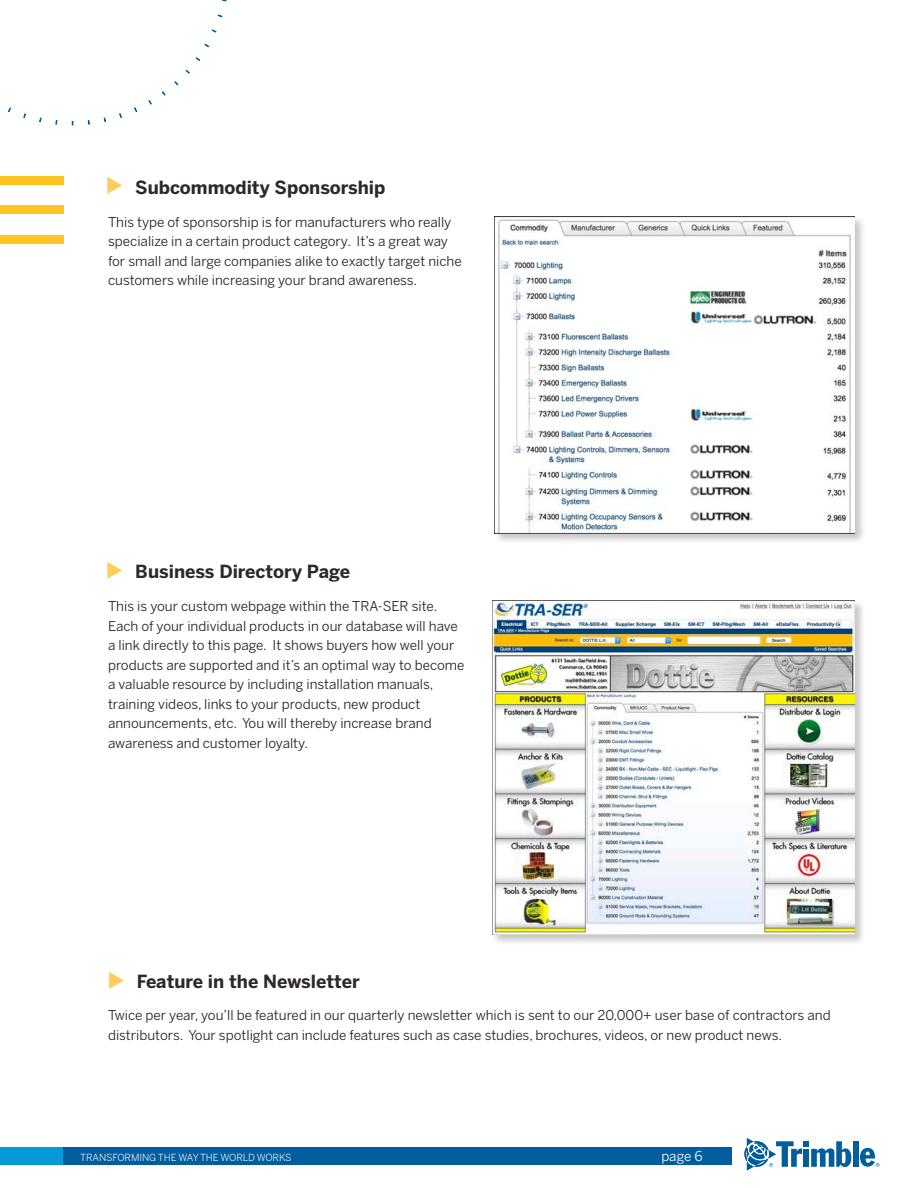
<style>
.page{position:relative;width:918px;height:1188px;background:#fff}
.page>*{position:absolute;margin:0;border:0;box-sizing:border-box;transform-origin:0 0}
.Lead_Bullet_Subhead{font:700 18px "Benton Sans";color:#2e2926}
.media_kit_main_text{font:13.5px/19.5px "Benton Sans";color:#231f20}
.t1{font:13.5px "Benton Sans";color:#fff}
.t2{font:9.75px "Benton Sans";letter-spacing:-.01em;color:#fff}
</style>
<div class="page">
<div style="left:0;top:176px;width:64px;height:9px;background:#fec422"></div>
<div style="left:0;top:206px;width:64px;height:8px;background:#fec422"></div>
<div style="left:0;top:235px;width:64px;height:8px;background:#fec422"></div>
<div style="left:853px;top:1141px;width:5px;height:26px;background:#005e9e"></div>
<svg style="left:744px;top:1138px;width:107px;height:32px"></svg>
<svg style="left:860px;top:1148px;width:19px;height:19px"></svg>
<div style="left:0;top:1147px;width:730px;height:18px;background:#069ad9"></div>
<div style="left:64px;top:1147px;width:668px;height:18px;background:#005e9e"></div>
<svg style="left:217px;top:14px;width:6px;height:4px"></svg>
<svg style="left:212px;top:29px;width:5px;height:4px"></svg>
<svg style="left:204px;top:43px;width:5px;height:5px"></svg>
<svg style="left:195px;top:57px;width:5px;height:4px"></svg>
<svg style="left:185px;top:69px;width:5px;height:5px"></svg>
<svg style="left:174px;top:81px;width:5px;height:5px"></svg>
<svg style="left:162px;top:91px;width:4px;height:5px"></svg>
<svg style="left:148px;top:100px;width:4px;height:5px"></svg>
<svg style="left:134px;top:107px;width:4px;height:5px"></svg>
<svg style="left:103px;top:117px;width:3px;height:5px"></svg>
<svg style="left:55px;top:120px;width:3px;height:5px"></svg>
<svg style="left:39px;top:117px;width:3px;height:5px"></svg>
<svg style="left:23px;top:113px;width:3px;height:5px"></svg>
<svg style="left:8px;top:107px;width:3px;height:5px"></svg>
<div style="left:493px;top:215px;width:373px;height:330px;background:#231f20;opacity:.25"></div>
<img style="left:494px;top:216px;width:360px;height:317px">
<div style="left:492px;top:600px;width:374px;height:346px;background:#231f20;opacity:.25"></div>
<img style="left:493px;top:601px;width:361px;height:334px">
<p class="Lead_Bullet_Subhead" style="left:135px;top:176px;width:252px">Subcommodity Sponsorship</p>
<p class="media_kit_main_text" style="left:108px;top:212px;width:355px">This type of sponsorship is for manufacturers who really specialize in a certain product category. It’s a great way for small and large companies alike to exactly target niche customers while increasing your brand awareness.</p>
<p class="Lead_Bullet_Subhead" style="left:135px;top:560px;width:216px">Business Directory Page</p>
<p class="media_kit_main_text" style="left:108px;top:597px;width:358px">This is your custom webpage within the TRA-SER site.<br>Each of your individual products in our database will have a link directly to this page. It shows buyers how well your products are supported and it’s an optimal way to become a valuable resource by including installation manuals, training videos, links to your products, new product announcements, etc. You will thereby increase brand awareness and customer loyalty.</p>
<p class="Lead_Bullet_Subhead" style="left:137px;top:970px;width:225px">Feature in the Newsletter</p>
<p class="media_kit_main_text" style="left:108px;top:1006px;width:724px">Twice per year, you’ll be featured in our quarterly newsletter which is sent to our 20,000+ user base of contractors and distributors. Your spotlight can include features such as case studies, brochures, videos, or new product news.</p>
<p class="t2" style="left:80px;top:1151px;width:213px">TRANSFORMING THE WAY THE WORLD WORKS</p>
<p class="t1" style="left:661px;top:1148px;width:43px">page 6</p>
</div>
